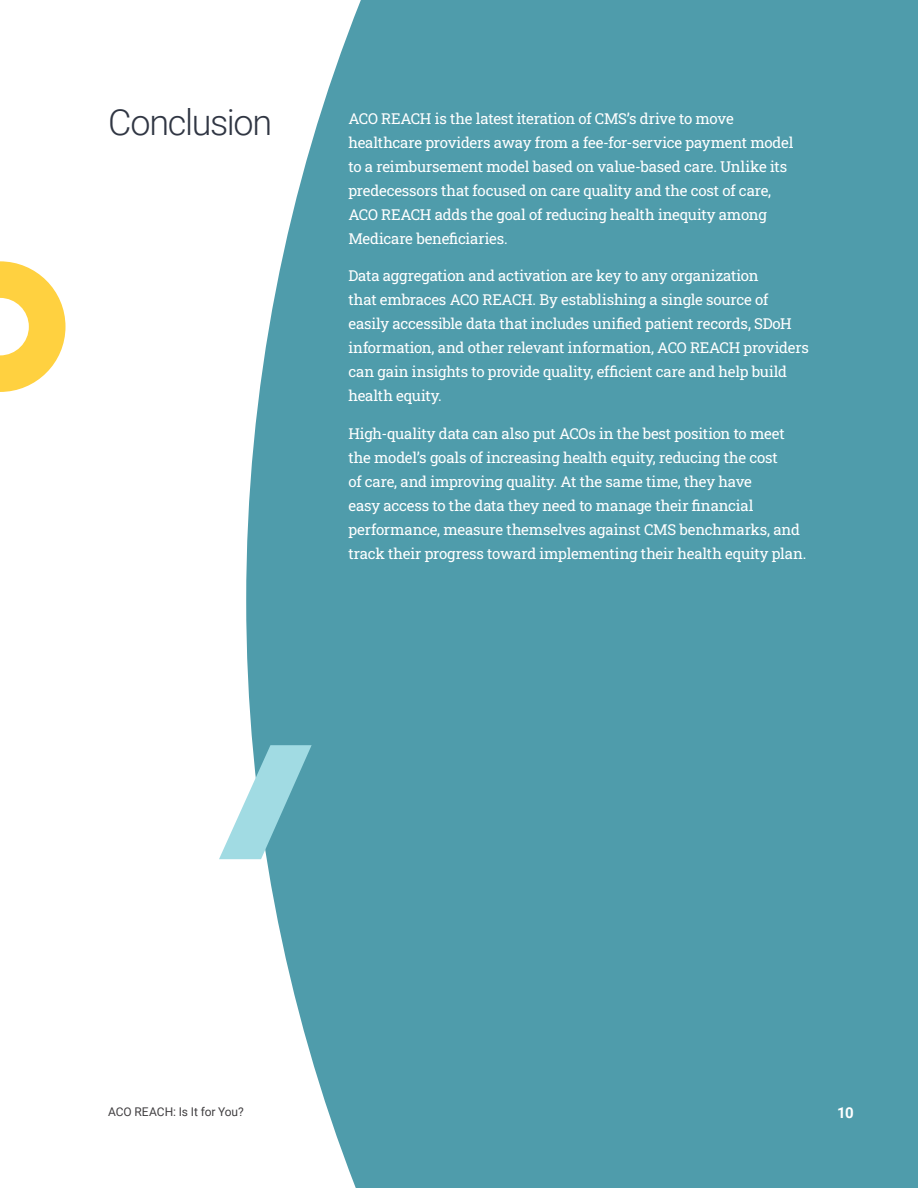
<style>
.page{position:relative;width:918px;height:1188px;background:#fff}
.page>*{position:absolute;margin:0;border:0;box-sizing:border-box;transform-origin:0 0}
.t1{font:300 36px "Roboto";letter-spacing:-.035em;color:#303643}
.t2{font:15px/24px "Roboto Slab";letter-spacing:-.015em;color:#fff}
.t3{font:700 15px "Roboto";color:#fff}
.t4{font:12px "Roboto";color:#413f41}
</style>
<div class="page">
<div style="left:246px;top:0;width:672px;height:1188px;background:#4f9cab"></div>
<svg style="left:0;top:261px;width:66px;height:131px"></svg>
<svg style="left:219px;top:745px;width:93px;height:114px"></svg>
<p class="t1" style="left:108px;top:97px;width:166px">Conclusion</p>
<p class="t2" style="left:348px;top:106px;width:446px">ACO REACH is the latest iteration of CMS’s drive to move healthcare providers away from a fee-for-service payment model to a reimbursement model based on value-based care. Unlike its predecessors that focused on care quality and the cost of care, ACO REACH adds the goal of reducing health inequity among Medicare beneficiaries.</p>
<p class="t2" style="left:348px;top:263px;width:462px">Data aggregation and activation are key to any organization<br>that embraces ACO REACH. By establishing a single source of easily accessible data that includes unified patient records, SDoH information, and other relevant information, ACO REACH providers can gain insights to provide quality, efficient care and help build health equity.</p>
<p class="t2" style="left:348px;top:421px;width:460px">High-quality data can also put ACOs in the best position to meet the model’s goals of increasing health equity, reducing the cost<br>of care, and improving quality. At the same time, they have<br>easy access to the data they need to manage their financial performance, measure themselves against CMS benchmarks, and track their progress toward implementing their health equity plan.</p>
<p class="t4" style="left:108px;top:1103px;width:137px">ACO REACH: Is It for You?</p>
<p class="t3" style="left:837px;top:1102px;width:18px">10</p>
</div>
